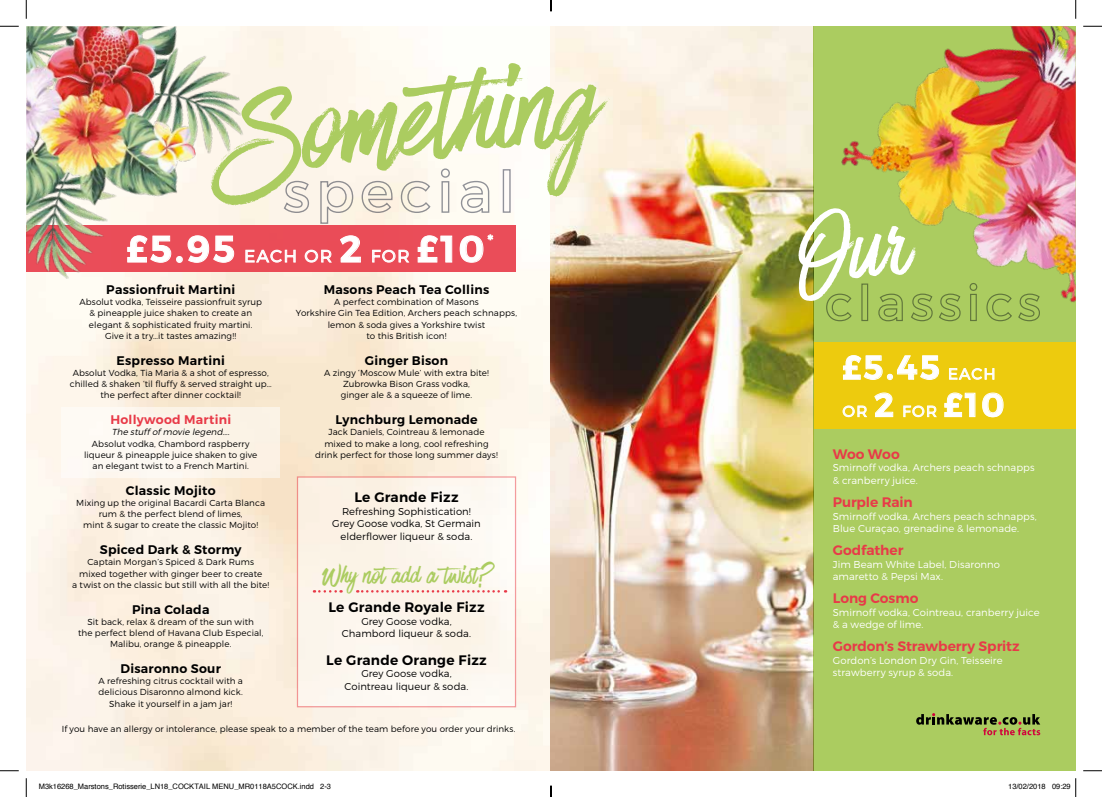
<style>
.page{position:relative;width:1102px;height:797px;background:#fff}
.page>*{position:absolute;margin:0;border:0;box-sizing:border-box;transform-origin:0 0}
.t1{font:136.25px "Have Heart One";color:#abcc60}
.t2{font:600 33.5px "Montserrat";color:#fff}
.t3{font:28.75px "Have Heart One";letter-spacing:.01em;color:#abcc60}
.t4{font:300 17px "Montserrat";letter-spacing:.09em;color:#fff}
.t5{font:300 15.25px "Montserrat";color:#fff}
.t6{font:600 13.75px "Montserrat";letter-spacing:-.005em;color:#e83a48}
.t7{font:600 13.75px "Montserrat";letter-spacing:.02em;color:#000}
.t8{font:600 12.5px "Montserrat";letter-spacing:.02em;color:#000}
.t9{font:600 12.5px "Montserrat";letter-spacing:.02em;color:#e83a48}
.t10{font:300 10px/12.5px "Montserrat";letter-spacing:.005em;color:#fff}
.t11{font:300 10px/12.5px "Montserrat";letter-spacing:.005em;color:#000;text-align:center}
.t12{font:300 8.75px/11.2px "Montserrat";letter-spacing:.01em;color:#000;text-align:center}
.t13{font:italic 300 8.75px "Montserrat";color:#000}
.t14{font:7.5px "Helvetica";color:#000}
.s1{font-weight:600;font-size:37.12px}
.s2{font-weight:300;font-size:15.25px}
.s3{font-weight:600;font-size:33.5px}
</style>
<div class="page">
<img style="left:26px;top:26px;width:787px;height:744px">
<div style="left:813px;top:26px;width:262px;height:744px;background:#abcc60"></div>
<img style="left:800px;top:26px;width:275px;height:347px">
<svg style="left:283px;top:180px;width:27px;height:34px"></svg>
<svg style="left:319px;top:180px;width:35px;height:44px;background:#e7e1d7"></svg>
<svg style="left:361px;top:180px;width:32px;height:34px"></svg>
<svg style="left:400px;top:180px;width:31px;height:34px"></svg>
<svg style="left:440px;top:168px;width:10px;height:45px"></svg>
<svg style="left:460px;top:180px;width:30px;height:34px"></svg>
<div style="left:26px;top:225px;width:489px;height:46px;background:#ea4c58"></div>
<svg style="left:270px;top:250px;width:25px;height:12px"></svg>
<svg style="left:305px;top:250px;width:27px;height:12px"></svg>
<svg style="left:340px;top:235px;width:21px;height:28px"></svg>
<svg style="left:372px;top:250px;width:37px;height:12px"></svg>
<svg style="left:417px;top:235px;width:35px;height:28px"></svg>
<svg style="left:459px;top:234px;width:34px;height:29px"></svg>
<img style="left:26px;top:26px;width:244px;height:262px">
<svg style="left:968px;top:282px;width:9px;height:40px"></svg>
<svg style="left:985px;top:293px;width:55px;height:29px"></svg>
<div style="left:813px;top:342px;width:262px;height:86px;background:#edcb0e"></div>
<svg style="left:843px;top:355px;width:96px;height:25px"></svg>
<svg style="left:949px;top:368px;width:45px;height:12px"></svg>
<svg style="left:842px;top:405px;width:24px;height:12px"></svg>
<svg style="left:874px;top:392px;width:19px;height:25px"></svg>
<svg style="left:903px;top:405px;width:33px;height:12px"></svg>
<svg style="left:944px;top:392px;width:31px;height:25px"></svg>
<svg style="left:982px;top:392px;width:21px;height:25px"></svg>
<div style="left:62px;top:407px;width:218px;height:71px;background:#fcf6ee"></div>
<div style="left:297px;top:476px;width:219px;height:231px;background:#fcf5ec"></div>
<svg style="left:357px;top:590px;width:149px;height:2px"></svg>
<svg style="left:314px;top:590px;width:27px;height:2px"></svg>
<svg style="left:916px;top:713px;width:124px;height:22px"></svg>
<svg style="left:0;top:25px;width:19px;height:2px"></svg>
<svg style="left:1083px;top:25px;width:18px;height:2px"></svg>
<svg style="left:0;top:770px;width:19px;height:1px"></svg>
<svg style="left:1083px;top:770px;width:18px;height:1px"></svg>
<svg style="left:25px;top:0;width:2px;height:19px"></svg>
<svg style="left:25px;top:778px;width:2px;height:19px"></svg>
<svg style="left:1075px;top:0;width:1px;height:19px"></svg>
<svg style="left:1075px;top:778px;width:1px;height:19px"></svg>
<svg style="left:550px;top:785px;width:1px;height:12px"></svg>
<svg style="left:797px;top:206px;width:164px;height:116px"></svg>
<h1 class="t1" style="left:216px;top:63px;width:372px;rotate:-5deg">Something</h1>
<h3 class="t4" style="left:127px;top:246px;width:368px"><span class="s1">£5.95</span> EACH OR <span class="s1">2</span> FOR <span class="s1">£10</span>*</h3>
<h3 class="t8" style="left:106px;top:282px;width:130px">Passionfruit Martini</h3>
<p class="t12" style="left:79px;top:296px;width:184px">Absolut vodka, Teisseire passionfruit syrup &amp; pineapple juice shaken to create an elegant &amp; sophisticated fruity martini.<br>Give it a try…it tastes amazing!!</p>
<h3 class="t8" style="left:116px;top:352px;width:110px">Espresso Martini</h3>
<p class="t12" style="left:70px;top:367px;width:203px">Absolut Vodka, Tia Maria &amp; a shot of espresso, chilled &amp; shaken ‘til fluffy &amp; served straight up… the perfect after dinner cocktail!</p>
<h3 class="t9" style="left:110px;top:412px;width:122px">Hollywood Martini</h3>
<p class="t13" style="left:112px;top:427px;width:121px">The stuff of movie legend….</p>
<p class="t12" style="left:84px;top:437px;width:175px">Absolut vodka, Chambord raspberry liqueur &amp; pineapple juice shaken to give an elegant twist to a French Martini.</p>
<h3 class="t8" style="left:126px;top:482px;width:91px">Classic Mojito</h3>
<p class="t12" style="left:76px;top:497px;width:190px">Mixing up the original Bacardi Carta Blanca rum &amp; the perfect blend of limes,<br>mint &amp; sugar to create the classic Mojito!</p>
<h3 class="t8" style="left:100px;top:542px;width:143px">Spiced Dark &amp; Stormy</h3>
<p class="t12" style="left:72px;top:556px;width:198px">Captain Morgan’s Spiced &amp; Dark Rums<br>mixed together with ginger beer to create<br>a twist on the classic but still with all the bite!</p>
<h3 class="t8" style="left:132px;top:601px;width:79px">Pina Colada</h3>
<p class="t12" style="left:78px;top:616px;width:187px">Sit back, relax &amp; dream of the sun with<br>the perfect blend of Havana Club Especial,<br>Malibu, orange &amp; pineapple.</p>
<h3 class="t8" style="left:120px;top:660px;width:102px">Disaronno Sour</h3>
<p class="t12" style="left:98px;top:675px;width:146px">A refreshing citrus cocktail with a delicious Disaronno almond kick.<br>Shake it yourself in a jam jar!</p>
<h3 class="t8" style="left:324px;top:282px;width:167px">Masons Peach Tea Collins</h3>
<p class="t12" style="left:296px;top:296px;width:222px">A perfect combination of Masons<br>Yorkshire Gin Tea Edition, Archers peach schnapps, lemon &amp; soda gives a Yorkshire twist<br>to this British icon!</p>
<h3 class="t8" style="left:365px;top:352px;width:85px">Ginger Bison</h3>
<p class="t12" style="left:324px;top:367px;width:166px">A zingy ‘Moscow Mule’ with extra bite!<br>Zubrowka Bison Grass vodka,<br>ginger ale &amp; a squeeze of lime.</p>
<h3 class="t8" style="left:335px;top:412px;width:144px">Lynchburg Lemonade</h3>
<p class="t12" style="left:315px;top:426px;width:184px">Jack Daniels, Cointreau &amp; lemonade mixed to make a long, cool refreshing drink perfect for those long summer days!</p>
<h3 class="t7" style="left:354px;top:488px;width:106px">Le Grande Fizz</h3>
<p class="t11" style="left:332px;top:504px;width:150px">Refreshing Sophistication!<br>Grey Goose vodka, St Germain elderflower liqueur &amp; soda.</p>
<h3 class="t3" style="left:322px;top:560px;width:171px">Why notadd a twist?</h3>
<h3 class="t7" style="left:328px;top:598px;width:158px">Le Grande Royale Fizz</h3>
<p class="t11" style="left:342px;top:614px;width:131px">Grey Goose vodka,<br>Chambord liqueur &amp; soda.</p>
<h3 class="t7" style="left:326px;top:651px;width:162px">Le Grande Orange Fizz</h3>
<p class="t11" style="left:344px;top:667px;width:125px">Grey Goose vodka,<br>Cointreau liqueur &amp; soda.</p>
<p class="t12" style="left:62px;top:723px;width:455px">If you have an allergy or intolerance, please speak to a member of the team before you order your drinks.</p>
<h2 class="t2" style="left:842px;top:346px;width:155px">£5.45 <span class="s2">EACH</span></h2>
<h3 class="t5" style="left:842px;top:402px;width:163px">OR <span class="s3">2</span> FOR <span class="s3">£10</span></h3>
<h3 class="t6" style="left:832px;top:445px;width:68px">Woo Woo</h3>
<p class="t10" style="left:832px;top:461px;width:203px">Smirnoff vodka, Archers peach schnapps &amp; cranberry juice.</p>
<h3 class="t6" style="left:832px;top:493px;width:81px">Purple Rain</h3>
<p class="t10" style="left:832px;top:509px;width:205px">Smirnoff vodka, Archers peach schnapps,<br>Blue Curaçao, grenadine &amp; lemonade.</p>
<h3 class="t6" style="left:832px;top:541px;width:72px">Godfather</h3>
<p class="t10" style="left:832px;top:557px;width:169px">Jim Beam White Label, Disaronno amaretto &amp; Pepsi Max.</p>
<h3 class="t6" style="left:832px;top:590px;width:87px">Long Cosmo</h3>
<p class="t10" style="left:832px;top:606px;width:208px">Smirnoff vodka, Cointreau, cranberry juice &amp; a wedge of lime.</p>
<h3 class="t6" style="left:832px;top:638px;width:188px">Gordon’s Strawberry Spritz</h3>
<p class="t10" style="left:832px;top:654px;width:171px">Gordon’s London Dry Gin, Teisseire strawberry syrup &amp; soda.</p>
<p class="t14" style="left:39px;top:781px;width:294px">M3k16268_Marstons_Rotisserie_LN18_COCKTAIL MENU_MR0118A5COCK.indd 2-3</p>
<p class="t14" style="left:1008px;top:781px;width:64px">13/02/2018 09:29</p>
</div>
